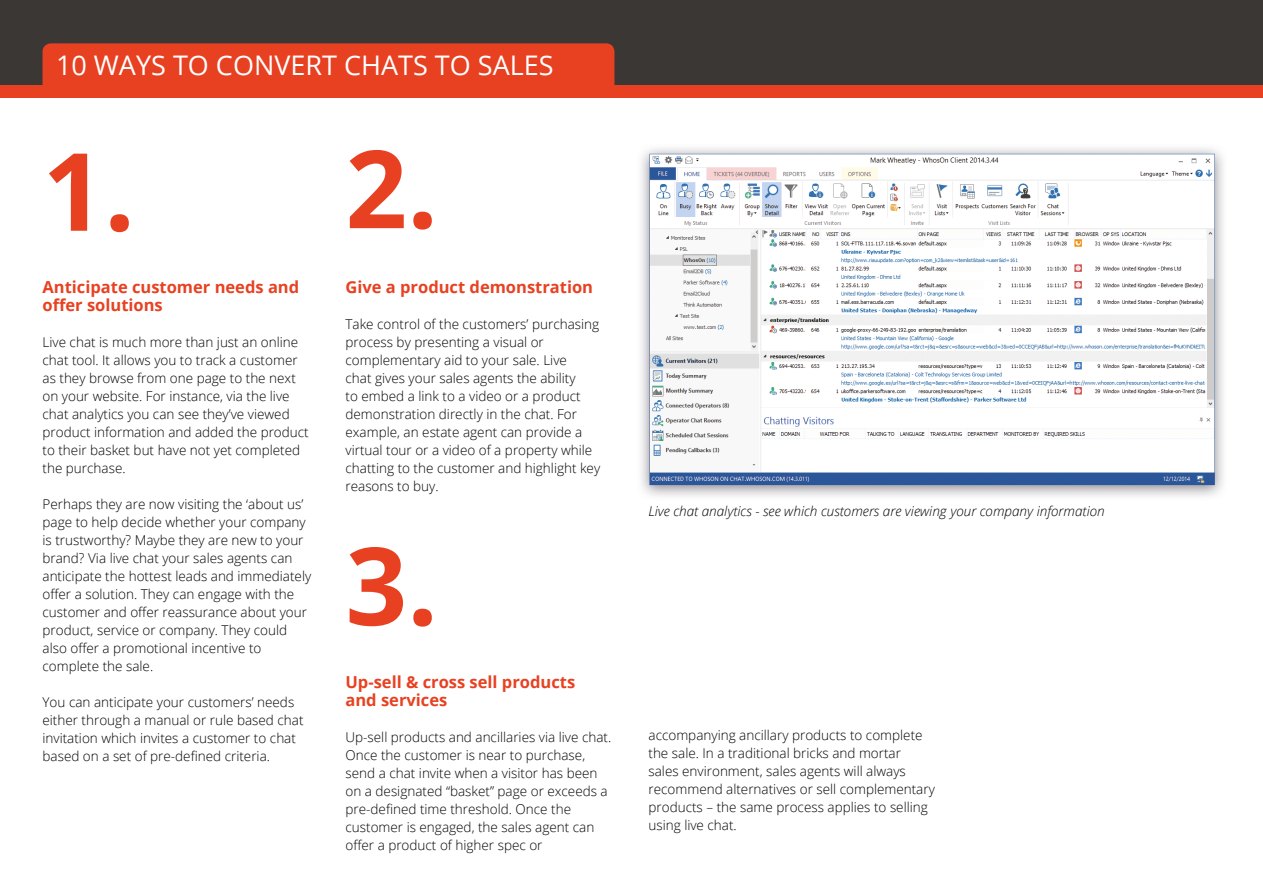
<style>
.page{position:relative;width:1263px;height:893px;background:#fff}
.page>*{position:absolute;margin:0;border:0;box-sizing:border-box;transform-origin:0 0}
.t1{font:700 108px "Open Sans";color:#e84122}
.t2{font:27px "Open Sans";color:#fff}
.t3{font:700 16.5px/18px "Open Sans";color:#e84122}
.t4{font:300 13.5px/18px "Open Sans";color:#000}
.t5{font:italic 300 13.5px "Open Sans";color:#000}
</style>
<div class="page">
<img style="left:641px;top:148px;width:583px;height:349px">
<div style="left:0;top:0;width:1263px;height:91px;background:#3b3735"></div>
<div style="left:0;top:85px;width:1263px;height:13px;background:#e84122"></div>
<div style="left:43px;top:43px;width:571px;height:53px;background:#e84122;border-radius:9px"></div>
<h2 class="t2" style="left:56px;top:47px;width:499px">10 WAYS TO CONVERT CHATS TO SALES</h2>
<h1 class="t1" style="left:43px;top:114px;width:397px">1. 2.</h1>
<p class="t3" style="left:43px;top:278px;width:258px">Anticipate customer needs and offer solutions</p>
<p class="t4" style="left:43px;top:333px;width:268px">Live chat is much more than just an online chat tool. It allows you to track a customer as they browse from one page to the next on your website. For instance, via the live chat analytics you can see they’ve viewed product information and added the product to their basket but have not yet completed the purchase.</p>
<p class="t4" style="left:43px;top:495px;width:270px">Perhaps they are now visiting the ‘about us’ page to help decide whether your company is trustworthy? Maybe they are new to your brand? Via live chat your sales agents can anticipate the hottest leads and immediately offer a solution. They can engage with the customer and offer reassurance about your product, service or company. They could also offer a promotional incentive to complete the sale.</p>
<p class="t4" style="left:43px;top:693px;width:263px">You can anticipate your customers’ needs either through a manual or rule based chat invitation which invites a customer to chat based on a set of pre-defined criteria.</p>
<p class="t3" style="left:345px;top:278px;width:249px">Give a product demonstration</p>
<p class="t4" style="left:345px;top:315px;width:256px">Take control of the customers’ purchasing process by presenting a visual or complementary aid to your sale. Live<br>chat gives your sales agents the ability<br>to embed a link to a video or a product demonstration directly in the chat. For example, an estate agent can provide a virtual tour or a video of a property while chatting to the customer and highlight key reasons to buy.</p>
<h1 class="t1" style="left:345px;top:510px;width:94px">3.</h1>
<p class="t5" style="left:648px;top:502px;width:458px">Live chat analytics - see which customers are viewing your company information</p>
<p class="t3" style="left:345px;top:673px;width:231px">Up-sell &amp; cross sell products and services</p>
<p class="t4" style="left:345px;top:728px;width:267px">Up-sell products and ancillaries via live chat.<br>Once the customer is near to purchase, send a chat invite when a visitor has been on a designated “basket” page or exceeds a pre-defined time threshold. Once the customer is engaged, the sales agent can offer a product of higher spec or</p>
<p class="t4" style="left:648px;top:726px;width:288px">accompanying ancillary products to complete the sale. In a traditional bricks and mortar<br>sales environment, sales agents will always recommend alternatives or sell complementary products – the same process applies to selling using live chat.</p>
</div>
